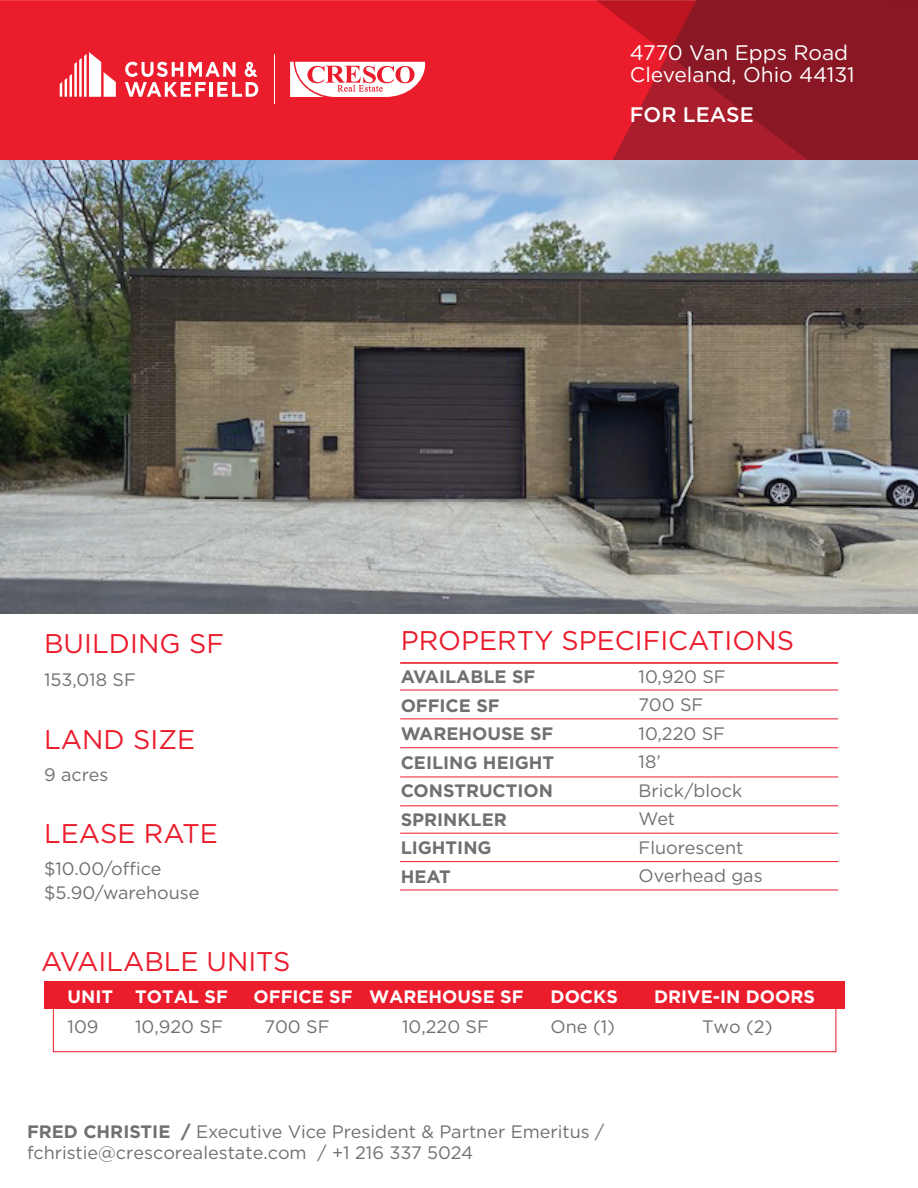
<style>
.page{position:relative;width:918px;height:1188px;background:#fff}
.page>*{position:absolute;margin:0;border:0;box-sizing:border-box;transform-origin:0 0}
.t1{font:27px "Gotham";color:#eb1c2c}
.t2{font:21px/21.9px "Gotham";color:#fff}
.t3{font:500 21px "Gotham";color:#fff}
.t4{font:18px/28.5px "Gotham";color:#6f7171}
.t5{font:700 18px/28.5px "Gotham";color:#6f7171}
.t6{font:700 18px "Gotham";color:#fff}
.s1{font-weight:700}
</style>
<div class="page">
<div style="left:0;top:0;width:596px;height:161px;background:#eb1c2c"></div>
<svg style="left:596px;top:0;width:322px;height:161px;background:#9f1927"></svg>
<hr style="left:274px;top:54px;width:1px;height:49px;background:#fff">
<svg style="left:60px;top:52px;width:56px;height:45px"></svg>
<svg style="left:125px;top:62px;width:133px;height:35px"></svg>
<svg style="left:290px;top:62px;width:135px;height:35px"></svg>
<img style="left:0;top:161px;width:918px;height:453px">
<div style="left:53px;top:988px;width:783px;height:64px;border:1px solid #eb1c2c"></div>
<div style="left:44px;top:981px;width:801px;height:28px;background:#eb1c2c"></div>
<hr style="left:400px;top:662px;width:438px;height:2px;background:#eb1c2c">
<hr style="left:400px;top:690px;width:438px;height:1px;background:#eb1c2c">
<hr style="left:400px;top:718px;width:438px;height:1px;background:#eb1c2c">
<hr style="left:400px;top:747px;width:438px;height:1px;background:#eb1c2c">
<hr style="left:400px;top:777px;width:438px;height:1px;background:#eb1c2c">
<hr style="left:400px;top:805px;width:438px;height:1px;background:#eb1c2c">
<hr style="left:400px;top:833px;width:438px;height:1px;background:#eb1c2c">
<hr style="left:400px;top:861px;width:438px;height:1px;background:#eb1c2c">
<hr style="left:400px;top:890px;width:438px;height:1px;background:#eb1c2c">
<p class="t2" style="left:630px;top:41px;width:226px">4770 Van Epps Road<br>Cleveland, Ohio 44131</p>
<p class="t3" style="left:630px;top:100px;width:125px">FOR LEASE</p>
<h1 class="t1" style="left:401px;top:623px;width:395px">PROPERTY SPECIFICATIONS</h1>
<h1 class="t1" style="left:44px;top:626px;width:182px">BUILDING SF</h1>
<p class="t4" style="left:44px;top:665px;width:93px">153,018 SF</p>
<p class="t5" style="left:401px;top:663px;width:155px">AVAILABLE SF<br>OFFICE SF<br>WAREHOUSE SF<br>CEILING HEIGHT<br>CONSTRUCTION<br>SPRINKLER<br>LIGHTING<br>HEAT</p>
<p class="t4" style="left:639px;top:662px;width:126px">10,920 SF<br>700 SF<br>10,220 SF<br>18’<br>Brick/block<br>Wet<br>Fluorescent<br>Overhead gas</p>
<h1 class="t1" style="left:44px;top:722px;width:153px">LAND SIZE</h1>
<p class="t4" style="left:44px;top:760px;width:66px">9 acres</p>
<h1 class="t1" style="left:44px;top:816px;width:176px">LEASE RATE</h1>
<p class="t4" style="left:44px;top:857px;width:157px;line-height:24px">$10.00/office $5.90/warehouse</p>
<h1 class="t1" style="left:41px;top:945px;width:251px">AVAILABLE UNITS</h1>
<p class="t6" style="left:68px;top:985px;width:162px">UNIT TOTAL SF</p>
<p class="t6" style="left:254px;top:985px;width:271px">OFFICE SF WAREHOUSE SF</p>
<p class="t6" style="left:551px;top:985px;width:69px">DOCKS</p>
<p class="t6" style="left:654px;top:985px;width:162px">DRIVE-IN DOORS</p>
<p class="t4" style="left:68px;top:1012px;width:32px">109</p>
<p class="t4" style="left:135px;top:1012px;width:89px">10,920 SF</p>
<p class="t4" style="left:264px;top:1012px;width:67px">700 SF</p>
<p class="t4" style="left:402px;top:1012px;width:88px">10,220 SF</p>
<p class="t4" style="left:551px;top:1012px;width:66px">One (1)</p>
<p class="t4" style="left:702px;top:1012px;width:72px">Two (2)</p>
<p class="t4" style="left:27px;top:1121px;width:579px;line-height:21px"><span class="s1">FRED CHRISTIE /</span> Executive Vice President &amp; Partner Emeritus / fchristie@crescorealestate.com / +1 216 337 5024</p>
</div>
